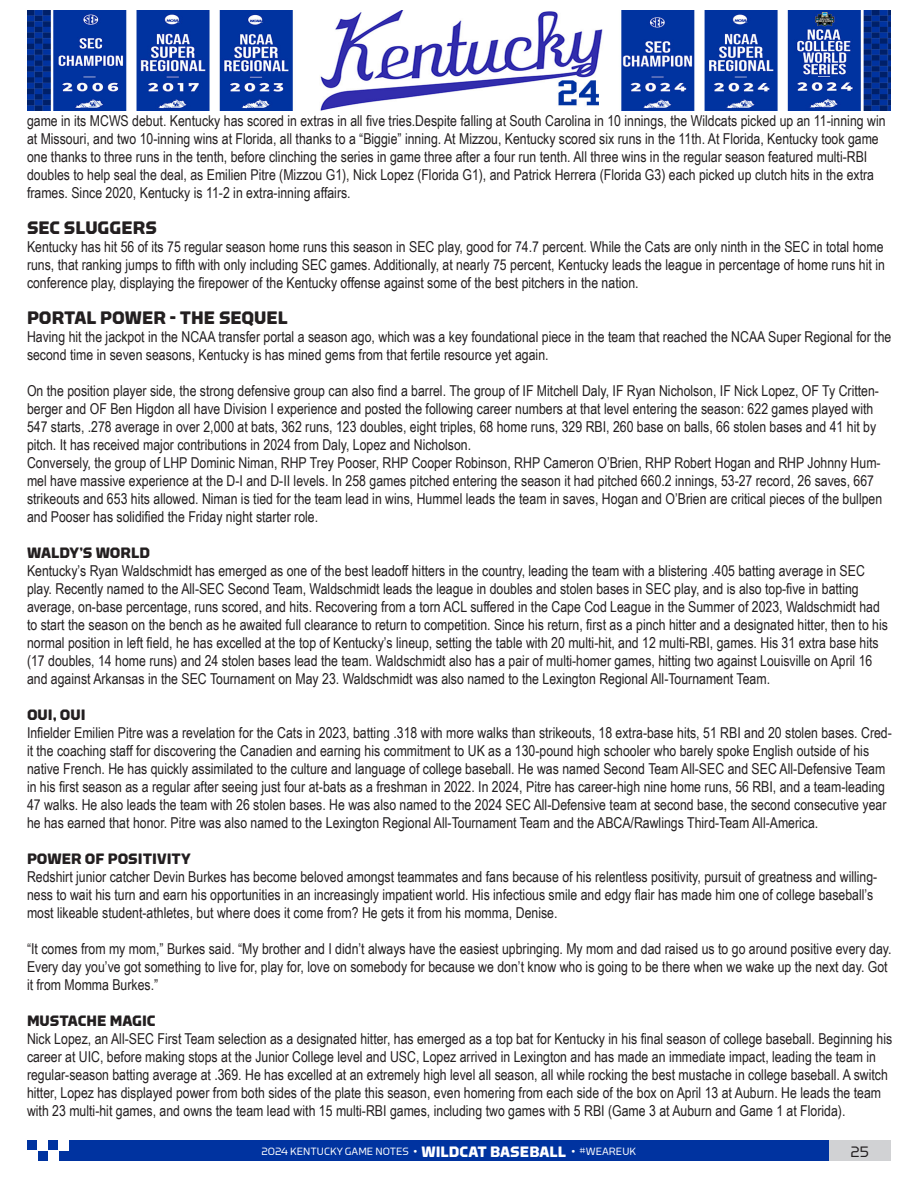
<style>
.page{position:relative;width:918px;height:1188px;background:#fff}
.page>*{position:absolute;margin:0;border:0;box-sizing:border-box;transform-origin:0 0}
.t1{font:700 18px "Torque";color:#231f20}
.t2{font:15px/18px "Arial Narrow";color:#231f20}
.t3{font:700 15px "Torque";color:#231f20}
.t4{font:15px "Torque";color:#231f20}
.t5{font:10.5px "Torque";color:#fff}
.s1{font-weight:700;font-size:15px}
</style>
<div class="page">
<div style="left:828px;top:1141px;width:63px;height:20px;background:#d1d2d4"></div>
<div style="left:27px;top:1141px;width:801px;height:20px;background:#0033a0"></div>
<div style="left:59px;top:1141px;width:10px;height:10px;background:#fff"></div>
<div style="left:48px;top:1151px;width:11px;height:10px;background:#fff"></div>
<div style="left:38px;top:1141px;width:10px;height:10px;background:#fff"></div>
<div style="left:27px;top:1151px;width:11px;height:10px;background:#fff"></div>
<img style="left:27px;top:11px;width:864px;height:100px">
<p class="t2" style="left:27px;top:111px;width:860px">game in its MCWS debut. Kentucky has scored in extras in all five tries.Despite falling at South Carolina in 10 innings, the Wildcats picked up an 11-inning win at Missouri, and two 10-inning wins at Florida, all thanks to a “Biggie” inning. At Mizzou, Kentucky scored six runs in the 11th. At Florida, Kentucky took game one thanks to three runs in the tenth, before clinching the series in game three after a four run tenth. All three wins in the regular season featured multi-RBI doubles to help seal the deal, as Emilien Pitre (Mizzou G1), Nick Lopez (Florida G1), and Patrick Herrera (Florida G3) each picked up clutch hits in the extra frames. Since 2020, Kentucky is 11-2 in extra-inning affairs.</p>
<p class="t1" style="left:27px;top:217px;width:132px">SEC SLUGGERS</p>
<p class="t2" style="left:27px;top:237px;width:859px;text-align:justify">Kentucky has hit 56 of its 75 regular season home runs this season in SEC play, good for 74.7 percent. While the Cats are only ninth in the SEC in total home runs, that ranking jumps to fifth with only including SEC games. Additionally, at nearly 75 percent, Kentucky leads the league in percentage of home runs hit in conference play, displaying the firepower of the Kentucky offense against some of the best pitchers in the nation.</p>
<p class="t1" style="left:27px;top:307px;width:262px">PORTAL POWER - THE SEQUEL</p>
<p class="t2" style="left:27px;top:327px;width:866px">Having hit the jackpot in the NCAA transfer portal a season ago, which was a key foundational piece in the team that reached the NCAA Super Regional for the second time in seven seasons, Kentucky is has mined gems from that fertile resource yet again.</p>
<p class="t2" style="left:27px;top:381px;width:854px">On the position player side, the strong defensive group can also find a barrel. The group of IF Mitchell Daly, IF Ryan Nicholson, IF Nick Lopez, OF Ty Critten&shy;berger and OF Ben Higdon all have Division I experience and posted the following career numbers at that level entering the season: 622 games played with 547 starts, .278 average in over 2,000 at bats, 362 runs, 123 doubles, eight triples, 68 home runs, 329 RBI, 260 base on balls, 66 stolen bases and 41 hit by pitch. It has received major contributions in 2024 from Daly, Lopez and Nicholson.</p>
<p class="t2" style="left:27px;top:453px;width:857px">Conversely, the group of LHP Dominic Niman, RHP Trey Pooser, RHP Cooper Robinson, RHP Cameron O’Brien, RHP Robert Hogan and RHP Johnny Hum&shy;mel have massive experience at the D-I and D-II levels. In 258 games pitched entering the season it had pitched 660.2 innings, 53-27 record, 26 saves, 667 strikeouts and 653 hits allowed. Niman is tied for the team lead in wins, Hummel leads the team in saves, Hogan and O’Brien are critical pieces of the bullpen and Pooser has solidified the Friday night starter role.</p>
<p class="t3" style="left:27px;top:544px;width:125px">WALDY’S WORLD</p>
<p class="t2" style="left:27px;top:561px;width:862px">Kentucky’s Ryan Waldschmidt has emerged as one of the best leadoff hitters in the country, leading the team with a blistering .405 batting average in SEC play. Recently named to the All-SEC Second Team, Waldschmidt leads the league in doubles and stolen bases in SEC play, and is also top-five in batting average, on-base percentage, runs scored, and hits. Recovering from a torn ACL suffered in the Cape Cod League in the Summer of 2023, Waldschmidt had to start the season on the bench as he awaited full clearance to return to competition. Since his return, first as a pinch hitter and a designated hitter, then to his normal position in left field, he has excelled at the top of Kentucky’s lineup, setting the table with 20 multi-hit, and 12 multi-RBI, games. His 31 extra base hits (17 doubles, 14 home runs) and 24 stolen bases lead the team. Waldschmidt also has a pair of multi-homer games, hitting two against Louisville on April 16 and against Arkansas in the SEC Tournament on May 23. Waldschmidt was also named to the Lexington Regional All-Tournament Team.</p>
<p class="t3" style="left:27px;top:706px;width:60px">OUI, OUI</p>
<p class="t2" style="left:27px;top:723px;width:866px">Infielder Emilien Pitre was a revelation for the Cats in 2023, batting .318 with more walks than strikeouts, 18 extra-base hits, 51 RBI and 20 stolen bases. Cred&shy;it the coaching staff for discovering the Canadien and earning his commitment to UK as a 130-pound high schooler who barely spoke English outside of his native French. He has quickly assimilated to the culture and language of college baseball. He was named Second Team All-SEC and SEC All-Defensive Team in his first season as a regular after seeing just four at-bats as a freshman in 2022. In 2024, Pitre has career-high nine home runs, 56 RBI, and a team-leading 47 walks. He also leads the team with 26 stolen bases. He was also named to the 2024 SEC All-Defensive team at second base, the second consecutive year he has earned that honor. Pitre was also named to the Lexington Regional All-Tournament Team and the ABCA/Rawlings Third-Team All-America.</p>
<p class="t3" style="left:27px;top:850px;width:165px">POWER OF POSITIVITY</p>
<p class="t2" style="left:27px;top:867px;width:852px">Redshirt junior catcher Devin Burkes has become beloved amongst teammates and fans because of his relentless positivity, pursuit of greatness and willing&shy;ness to wait his turn and earn his opportunities in an increasingly impatient world. His infectious smile and edgy flair has made him one of college baseball’s most likeable student-athletes, but where does it come from? He gets it from his momma, Denise.</p>
<p class="t2" style="left:27px;top:939px;width:866px">“It comes from my mom,” Burkes said. “My brother and I didn’t always have the easiest upbringing. My mom and dad raised us to go around positive every day.<br>Every day you’ve got something to live for, play for, love on somebody for because we don’t know who is going to be there when we wake up the next day. Got it from Momma Burkes.”</p>
<p class="t3" style="left:27px;top:1012px;width:130px">MUSTACHE MAGIC</p>
<p class="t2" style="left:27px;top:1029px;width:867px">Nick Lopez, an All-SEC First Team selection as a designated hitter, has emerged as a top bat for Kentucky in his final season of college baseball. Beginning his career at UIC, before making stops at the Junior College level and USC, Lopez arrived in Lexington and has made an immediate impact, leading the team in regular-season batting average at .369. He has excelled at an extremely high level all season, all while rocking the best mustache in college baseball. A switch hitter, Lopez has displayed power from both sides of the plate this season, even homering from each side of the box on April 13 at Auburn. He leads the team with 23 multi-hit games, and owns the team lead with 15 multi-RBI games, including two games with 5 RBI (Game 3 at Auburn and Game 1 at Florida).</p>
<p class="t5" style="left:261px;top:1146px;width:376px">2024 KENTUCKY GAME NOTES • <span class="s1">WILDCAT BASEBALL</span> • #WEAREUK</p>
<p class="t4" style="left:850px;top:1143px;width:20px">25</p>
</div>
